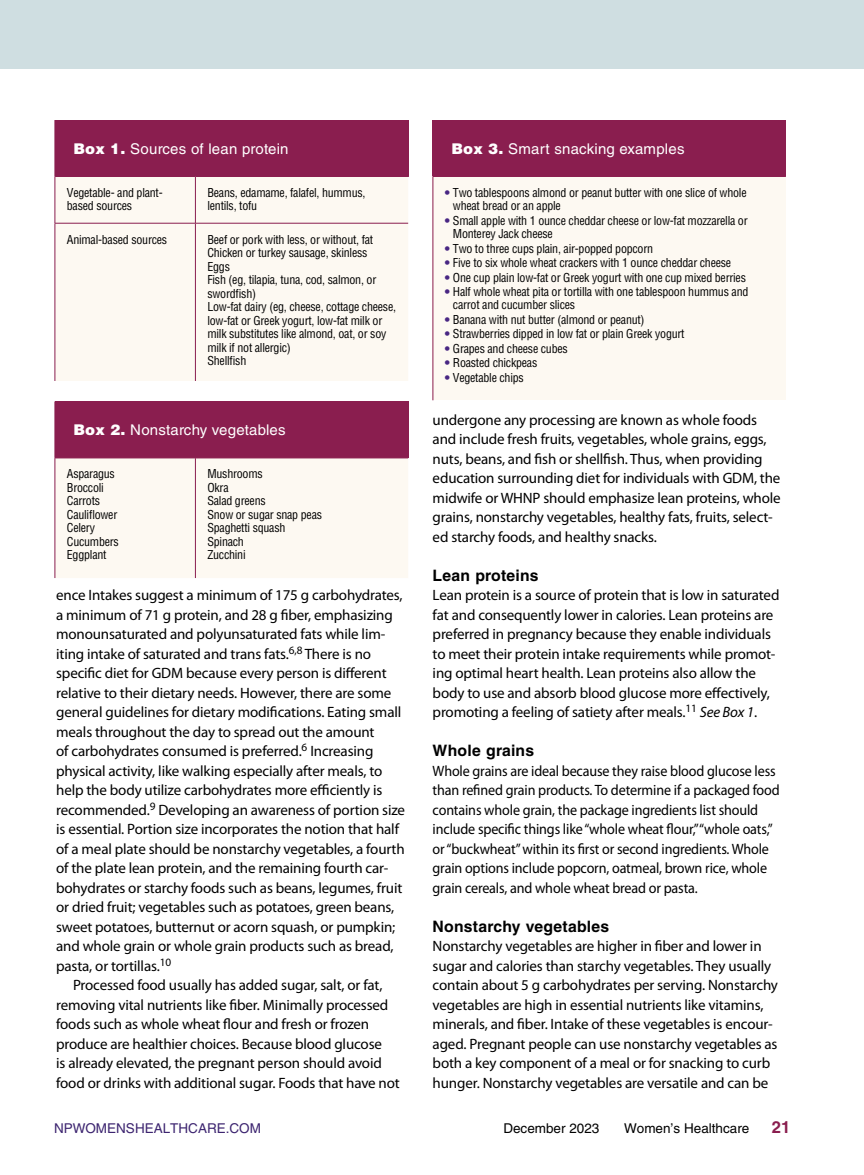
<style>
.page{position:relative;width:864px;height:1175px;background:#fff}
.page>*{position:absolute;margin:0;border:0;box-sizing:border-box;transform-origin:0 0}
.t1{font:700 16.65px "Helvetica LT Std";color:#8a1e4f}
.t2{font:700 15.75px "Helvetica LT Std";letter-spacing:.015em;color:#000}
.t3{font:15px/19.5px "Myriad Pro";letter-spacing:-.01em;color:#000}
.t4{font:15px/19.5px "Myriad Pro";letter-spacing:-.01em;color:#000;scale:.94 1}
.t5{font:14.85px "Helvetica LT Std";letter-spacing:.015em;color:#fff}
.t6{font:13.5px "Helvetica LT Std";color:#000}
.t7{font:13.5px "Helvetica LT Std";color:#3d2570}
.t8{font:13.5px "Helvetica LT Std";color:#3d2570}
.t9{font:condensed 12px/13.5px "Helvetica LT Std";letter-spacing:-.02em;color:#000}
.s1{font-weight:900}
.s2{font-weight:700;color:#482683}
.s3{font-style:italic}
.s4{font-style:inherit}
</style>
<div class="page">
<div style="left:0;top:0;width:864px;height:69px;background:#cfdee1"></div>
<div style="left:55px;top:120px;width:353px;height:56px;background:#8a1e4f"></div>
<div style="left:56px;top:177px;width:352px;height:204px;background:#fdf9f2"></div>
<hr style="left:55px;top:176px;width:1px;height:47px;background:#8a1e4f">
<hr style="left:195px;top:177px;width:1px;height:46px;background:#8a1e4f">
<hr style="left:55px;top:223px;width:140px;height:1px;background:#8a1e4f">
<hr style="left:55px;top:223px;width:1px;height:158px;background:#8a1e4f">
<hr style="left:195px;top:223px;width:213px;height:1px;background:#8a1e4f">
<hr style="left:195px;top:223px;width:1px;height:158px;background:#8a1e4f">
<hr style="left:55px;top:176px;width:140px;height:1px;background:#8a1e4f">
<hr style="left:195px;top:176px;width:213px;height:1px;background:#8a1e4f">
<div style="left:433px;top:120px;width:353px;height:56px;background:#8a1e4f"></div>
<div style="left:433px;top:176px;width:353px;height:224px;background:#fdf9f2"></div>
<hr style="left:433px;top:176px;width:353px;height:1px;background:#8a1e4f">
<hr style="left:433px;top:177px;width:1px;height:223px;background:#8a1e4f">
<div style="left:55px;top:401px;width:353px;height:57px;background:#8a1e4f"></div>
<div style="left:56px;top:458px;width:352px;height:120px;background:#fdf9f2"></div>
<hr style="left:55px;top:458px;width:1px;height:120px;background:#8a1e4f">
<hr style="left:195px;top:458px;width:1px;height:120px;background:#8a1e4f">
<p class="t5" style="left:74px;top:140px;width:216px"><span class="s1">Box 1.</span> Sources of lean protein</p>
<p class="t9" style="left:67px;top:186px;width:97px">Vegetable- and plant&shy;based sources</p>
<p class="t9" style="left:207px;top:186px;width:160px">Beans, edamame, falafel, hummus, lentils, tofu</p>
<p class="t9" style="left:67px;top:232px;width:102px">Animal-based sources</p>
<p class="t9" style="left:207px;top:232px;width:190px">Beef or pork with less, or without, fat<br>Chicken or turkey sausage, skinless<br>Eggs<br>Fish (eg, tilapia, tuna, cod, salmon, or swordfish)<br>Low-fat dairy (eg, cheese, cottage cheese, low-fat or Greek yogurt, low-fat milk or milk substitutes like almond, oat, or soy milk if not allergic)<br>Shellfish</p>
<p class="t5" style="left:74px;top:421px;width:214px"><span class="s1">Box 2.</span> Nonstarchy vegetables</p>
<p class="t9" style="left:67px;top:467px;width:54px">Asparagus<br>Broccoli<br>Carrots<br>Cauliflower<br>Celery<br>Cucumbers<br>Eggplant</p>
<p class="t9" style="left:207px;top:467px;width:116px">Mushrooms<br>Okra<br>Salad greens<br>Snow or sugar snap peas<br>Spaghetti squash<br>Spinach<br>Zucchini</p>
<p class="t3" style="left:56px;top:586px;width:348px">ence Intakes suggest a minimum of 175 g carbohydrates,</p>
<p class="t3" style="left:56px;top:605px;width:338px">a minimum of 71 g protein, and 28 g fiber, emphasizing</p>
<p class="t3" style="left:56px;top:625px;width:331px">monounsaturated and polyunsaturated fats while lim-</p>
<p class="t3" style="left:56px;top:644px;width:316px">iting intake of saturated and trans fats.<sup>6,8</sup> There is no</p>
<p class="t3" style="left:56px;top:664px;width:332px">specific diet for GDM because every person is different</p>
<p class="t3" style="left:56px;top:683px;width:337px">relative to their dietary needs. However, there are some</p>
<p class="t3" style="left:56px;top:703px;width:347px">general guidelines for dietary modifications. Eating small</p>
<p class="t3" style="left:56px;top:722px;width:320px">meals throughout the day to spread out the amount</p>
<p class="t3" style="left:56px;top:742px;width:319px">of carbohydrates consumed is preferred.<sup>6</sup> Increasing</p>
<p class="t3" style="left:56px;top:761px;width:328px">physical activity, like walking especially after meals, to</p>
<p class="t3" style="left:56px;top:781px;width:328px">help the body utilize carbohydrates more efficiently is</p>
<p class="t3" style="left:56px;top:800px;width:350px">recommended.<sup>9</sup> Developing an awareness of portion size</p>
<p class="t3" style="left:56px;top:820px;width:344px">is essential. Portion size incorporates the notion that half</p>
<p class="t3" style="left:56px;top:839px;width:350px">of a meal plate should be nonstarchy vegetables, a fourth</p>
<p class="t3" style="left:56px;top:859px;width:334px">of the plate lean protein, and the remaining fourth car-</p>
<p class="t3" style="left:56px;top:878px;width:348px">bohydrates or starchy foods such as beans, legumes, fruit</p>
<p class="t3" style="left:56px;top:898px;width:340px">or dried fruit; vegetables such as potatoes, green beans,</p>
<p class="t3" style="left:56px;top:917px;width:341px">sweet potatoes, butternut or acorn squash, or pumpkin;</p>
<p class="t3" style="left:56px;top:937px;width:339px">and whole grain or whole grain products such as bread,</p>
<p class="t3" style="left:56px;top:956px;width:116px">pasta, or tortillas.<sup>10</sup></p>
<p class="t3" style="left:73px;top:976px;width:311px">Processed food usually has added sugar, salt, or fat,</p>
<p class="t3" style="left:56px;top:995px;width:334px">removing vital nutrients like fiber. Minimally processed</p>
<p class="t3" style="left:56px;top:1015px;width:315px">foods such as whole wheat flour and fresh or frozen</p>
<p class="t3" style="left:56px;top:1034px;width:327px">produce are healthier choices. Because blood glucose</p>
<p class="t3" style="left:56px;top:1054px;width:327px">is already elevated, the pregnant person should avoid</p>
<p class="t3" style="left:56px;top:1073px;width:345px">food or drinks with additional sugar. Foods that have not</p>
<p class="t5" style="left:452px;top:140px;width:234px"><span class="s1">Box 3.</span> Smart snacking examples</p>
<p class="t9" style="left:453px;top:186px;width:295px;text-indent:-8px"><span class="s2">•</span> Two tablespoons almond or peanut butter with one slice of whole wheat bread or an apple</p>
<p class="t9" style="left:453px;top:214px;width:296px;text-indent:-8px"><span class="s2">•</span> Small apple with 1 ounce cheddar cheese or low-fat mozzarella or<br>Monterey Jack cheese</p>
<p class="t9" style="left:445px;top:241px;width:210px"><span class="s2">•</span> Two to three cups plain, air-popped popcorn</p>
<p class="t9" style="left:445px;top:256px;width:288px"><span class="s2">•</span> Five to six whole wheat crackers with 1 ounce cheddar cheese</p>
<p class="t9" style="left:445px;top:270px;width:303px"><span class="s2">•</span> One cup plain low-fat or Greek yogurt with one cup mixed berries</p>
<p class="t9" style="left:453px;top:285px;width:297px;text-indent:-8px"><span class="s2">•</span> Half whole wheat pita or tortilla with one tablespoon hummus and carrot and cucumber slices</p>
<p class="t9" style="left:445px;top:313px;width:201px"><span class="s2">•</span> Banana with nut butter (almond or peanut)</p>
<p class="t9" style="left:445px;top:327px;width:241px"><span class="s2">•</span> Strawberries dipped in low fat or plain Greek yogurt</p>
<p class="t9" style="left:445px;top:341px;width:125px"><span class="s2">•</span> Grapes and cheese cubes</p>
<p class="t9" style="left:445px;top:356px;width:94px"><span class="s2">•</span> Roasted chickpeas</p>
<p class="t9" style="left:445px;top:370px;width:80px"><span class="s2">•</span> Vegetable chips</p>
<p class="t3" style="left:433px;top:410px;width:350px">undergone any processing are known as whole foods and include fresh fruits, vegetables, whole grains, eggs, nuts, beans, and fish or shellfish. Thus, when providing education surrounding diet for individuals with GDM, the midwife or WHNP should emphasize lean proteins, whole grains, nonstarchy vegetables, healthy fats, fruits, select&shy;ed starchy foods, and healthy snacks.</p>
<p class="t2" style="left:433px;top:565px;width:107px">Lean proteins</p>
<p class="t3" style="left:433px;top:586px;width:348px">Lean protein is a source of protein that is low in saturated fat and consequently lower in calories. Lean proteins are preferred in pregnancy because they enable individuals to meet their protein intake requirements while promot&shy;ing optimal heart health. Lean proteins also allow the body to use and absorb blood glucose more effectively, promoting a feeling of satiety after meals.<sup>11</sup> <span class="s3">See Box 1</span>.</p>
<p class="t2" style="left:433px;top:741px;width:103px">Whole grains</p>
<p class="t4" style="left:433px;top:761px;width:371px">Whole grains are ideal because they raise blood glucose less than refined grain products. To determine if a packaged food contains whole grain, the package ingredients list should include specific things like “whole wheat flour,” “whole oats,” or “buckwheat” within its first or second ingredients. Whole grain options include popcorn, oatmeal, brown rice, whole grain cereals, and whole wheat bread or pasta.</p>
<p class="t2" style="left:433px;top:916px;width:178px">Nonstarchy vegetables</p>
<p class="t3" style="left:433px;top:937px;width:347px">Nonstarchy vegetables are higher in fiber and lower in sugar and calories than starchy vegetables. They usually contain about 5 g carbohydrates per serving. Nonstarchy vegetables are high in essential nutrients like vitamins, minerals, and fiber. Intake of these vegetables is encour&shy;aged. Pregnant people can use nonstarchy vegetables as both a key component of a meal or for snacking to curb hunger. Nonstarchy vegetables are versatile and can be</p>
<p class="t7" style="left:54px;top:1120px;width:42px"><span class="s4">NP</span>WOMENSHEALTHCARE</p>
<p class="t8" style="left:226px;top:1120px;width:37px">.COM</p>
<p class="t6" style="left:503px;top:1120px;width:98px">December 2023</p>
<p class="t6" style="left:624px;top:1120px;width:127px">Women’s Healthcare</p>
<p class="t1" style="left:772px;top:1116px;width:20px">21</p>
</div>
